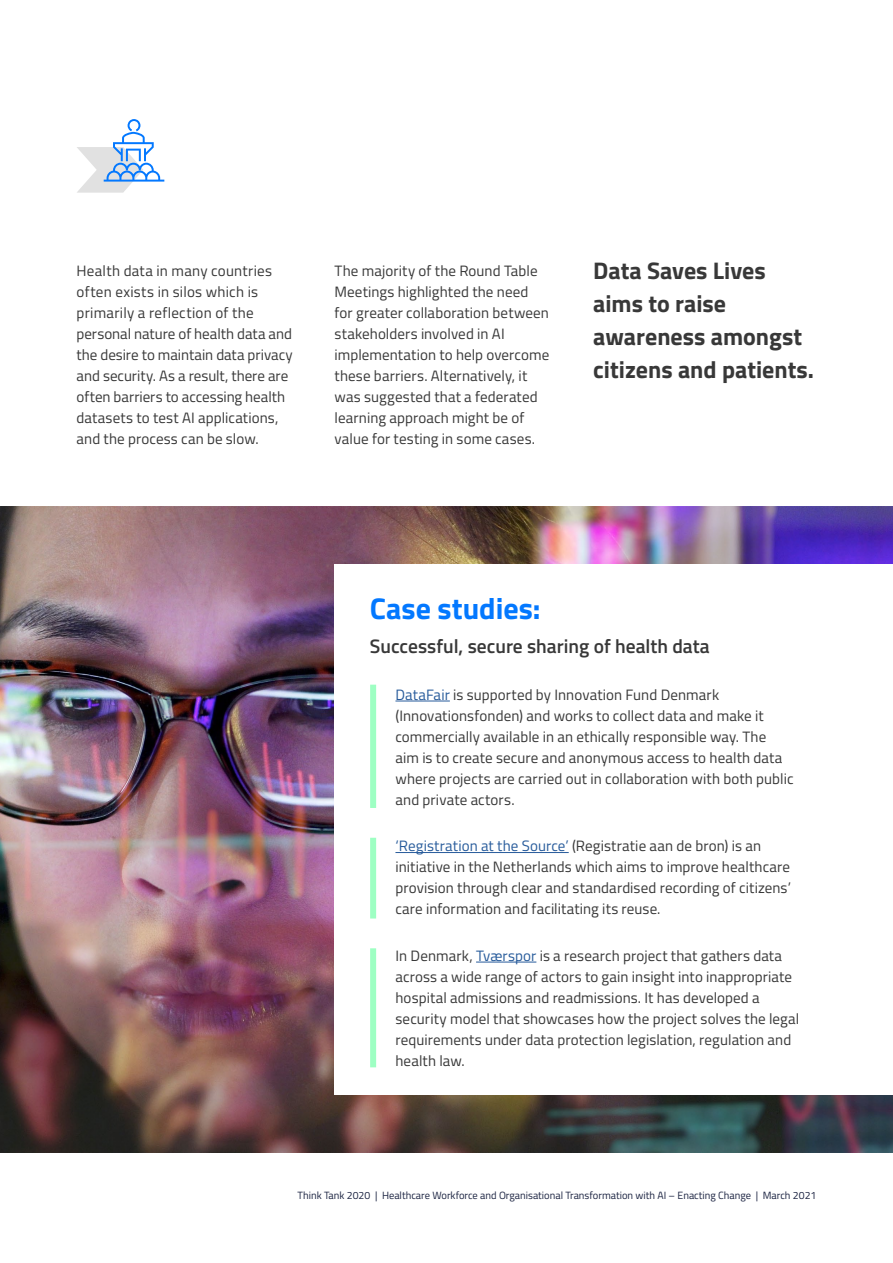
<style>
.page{position:relative;width:893px;height:1263px;background:#fff}
.page>*{position:absolute;margin:0;border:0;box-sizing:border-box;transform-origin:0 0}
.t1{font:700 30px "Titillium Web";color:#0378ff}
.t2{font:700 24px/33px "Titillium Web";color:#383838}
.t3{font:600 19.5px "Titillium Web";color:#383838}
.t4{font:15px/21px "Titillium Web";letter-spacing:.005em;color:#383838}
.t5{font:10.5px "Titillium Web";color:#1c2442}
.s1{color:#275b9b}
</style>
<div class="page">
<img style="left:0;top:507px;width:893px;height:645px">
<div style="left:334px;top:564px;width:559px;height:531px;background:#fff"></div>
<hr style="left:395px;top:701px;width:55px;height:1px;background:#275b9b">
<hr style="left:395px;top:852px;width:174px;height:1px;background:#275b9b">
<hr style="left:476px;top:962px;width:60px;height:1px;background:#275b9b">
<svg style="left:77px;top:119px;width:87px;height:74px"></svg>
<div style="left:370px;top:685px;width:6px;height:123px;background:#9effc3"></div>
<div style="left:370px;top:838px;width:6px;height:80px;background:#9effc3"></div>
<div style="left:370px;top:948px;width:6px;height:119px;background:#9effc3"></div>
<p class="t4" style="left:77px;top:260px;width:218px">Health data in many countries often exists in silos which is primarily a reflection of the personal nature of health data and the desire to maintain data privacy and security. As a result, there are often barriers to accessing health datasets to test AI applications, and the process can be slow.</p>
<p class="t4" style="left:334px;top:260px;width:216px">The majority of the Round Table<br>Meetings highlighted the need for greater collaboration between stakeholders involved in AI implementation to help overcome these barriers. Alternatively, it was suggested that a federated learning approach might be of value for testing in some cases.</p>
<h2 class="t2" style="left:593px;top:253px;width:222px">Data Saves Lives aims to raise awareness amongst citizens and patients.</h2>
<h1 class="t1" style="left:370px;top:586px;width:172px">Case studies:</h1>
<h3 class="t3" style="left:370px;top:632px;width:341px">Successful, secure sharing of health data</h3>
<p class="t4" style="left:395px;top:683px;width:400px"><span class="s1">DataFair</span> is supported by Innovation Fund Denmark (Innovationsfonden) and works to collect data and make it commercially available in an ethically responsible way. The aim is to create secure and anonymous access to health data where projects are carried out in collaboration with both public and private actors.</p>
<p class="t4" style="left:395px;top:835px;width:397px"><span class="s1">‘Registration at the Source’</span> (Registratie aan de bron) is an initiative in the Netherlands which aims to improve healthcare provision through clear and standardised recording of citizens’ care information and facilitating its reuse.</p>
<p class="t4" style="left:395px;top:944px;width:405px">In Denmark, <span class="s1">Tværspor</span> is a research project that gathers data across a wide range of actors to gain insight into inappropriate hospital admissions and readmissions. It has developed a security model that showcases how the project solves the legal requirements under data protection legislation, regulation and health law.</p>
<p class="t5" style="left:298px;top:1188px;width:520px">Think Tank 2020 | Healthcare Workforce and Organisational Transformation with AI – Enacting Change | March 2021</p>
</div>
